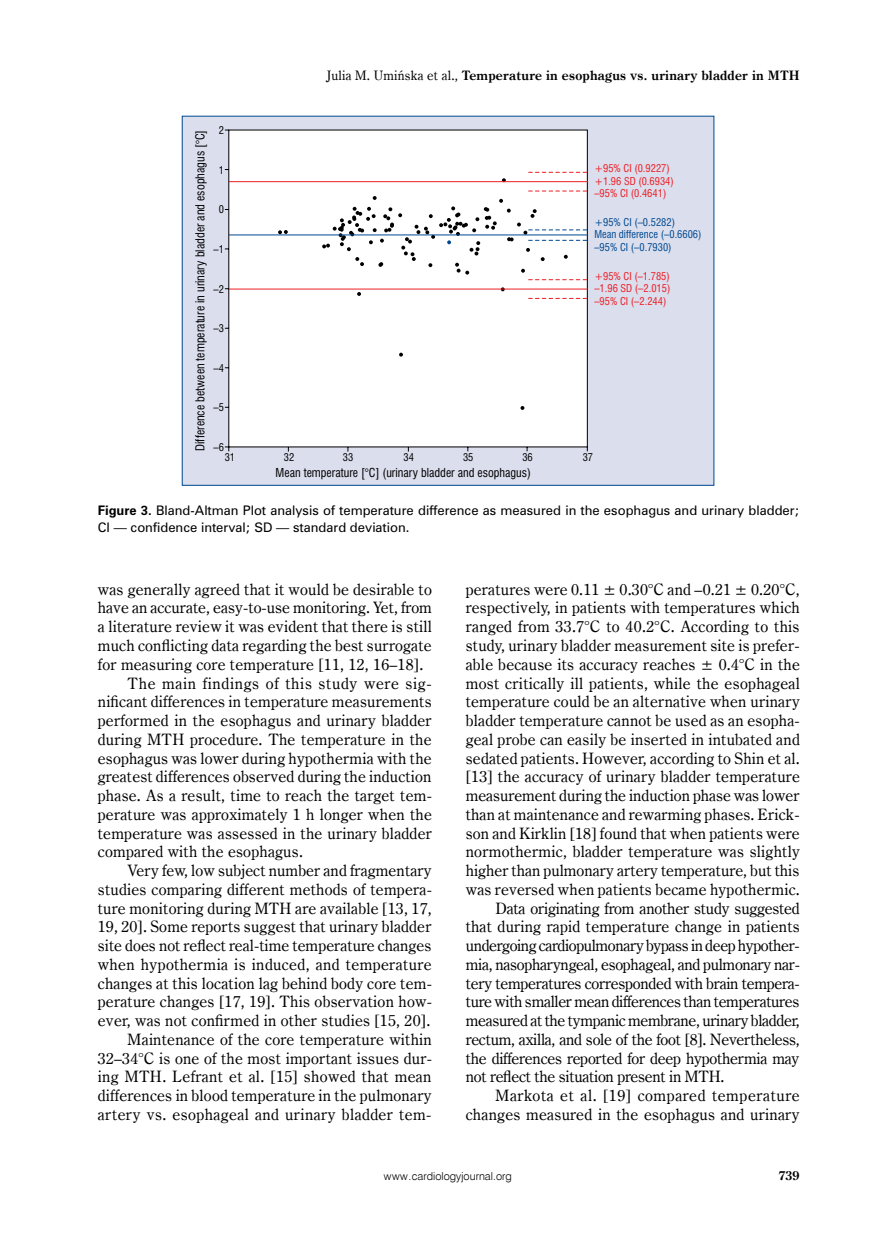
<style>
.page{position:relative;width:872px;height:1234px;background:#fff}
.page>*{position:absolute;margin:0;border:0;box-sizing:border-box;transform-origin:0 0}
.t1{font:15.75px "Century Oldst EU";letter-spacing:.015em;color:#000}
.t2{font:15.75px "Century Oldst EU";letter-spacing:-.015em;color:#000}
.t3{font:15.75px "Century Oldst EU";letter-spacing:-.02em;color:#000}
.t4{font:15.75px "Century Oldst EU";letter-spacing:-.025em;color:#000}
.t5{font:15.75px "Century Oldst EU";letter-spacing:.035em;color:#000}
.t6{font:15.75px "Century Oldst EU";letter-spacing:.04em;color:#000}
.t7{font:700 13.05px "Century Oldst EU";letter-spacing:.015em;color:#000}
.t8{font:700 12.75px "Century Oldst EU";color:#000}
.t9{font:12px/17.2px "Zurich PL";color:#000}
.t10{font:12px "Swis 721 Cn EU";color:#000}
.t11{font:10.95px "Swis 721 Lt EU";color:#000}
.t12{font:10.5px/12.6px "Swis 721 Cn EU";color:#ed1d24}
.t13{font:10.5px/12.6px "Swis 721 Cn EU";color:#004990}
.t14{font:10.5px "Swis 721 Cn EU";color:#000}
.s1{font-weight:400}
.s2{font-weight:700}
</style>
<div class="page">
<div style="left:182px;top:116px;width:532px;height:369px;background:#dbdeed"></div>
<div style="left:224px;top:129px;width:364px;height:323px;background:#fff"></div>
<svg style="left:278px;top:230px;width:10px;height:4px"></svg>
<svg style="left:502px;top:178px;width:4px;height:3px"></svg>
<svg style="left:357px;top:292px;width:4px;height:4px"></svg>
<svg style="left:399px;top:352px;width:4px;height:4px"></svg>
<svg style="left:520px;top:406px;width:4px;height:4px"></svg>
<svg style="left:501px;top:287px;width:4px;height:4px"></svg>
<hr style="left:229px;top:181px;width:359px;height:1px;background:#ed1d24">
<hr style="left:229px;top:234px;width:359px;height:1px;background:#004990">
<hr style="left:229px;top:288px;width:358px;height:1px;background:#ed1d24">
<svg style="left:528px;top:172px;width:60px;height:1px"></svg>
<svg style="left:322px;top:190px;width:266px;height:90px;background:#eeeff0"></svg>
<svg style="left:528px;top:298px;width:60px;height:1px"></svg>
<p class="t14" style="left:219px;top:123px;width:7px">2</p>
<p class="t10" style="left:192px;top:451px;width:322px;rotate:-90deg">Difference between temperature in urinary bladder and esophagus [°C]</p>
<p class="t14" style="left:219px;top:163px;width:7px">1</p>
<p class="t14" style="left:219px;top:203px;width:7px">0</p>
<p class="t14" style="left:214px;top:242px;width:12px">–1</p>
<p class="t14" style="left:214px;top:282px;width:12px">–2</p>
<p class="t14" style="left:214px;top:321px;width:12px">–3</p>
<p class="t14" style="left:214px;top:361px;width:12px">–4</p>
<p class="t14" style="left:214px;top:400px;width:12px">–5</p>
<p class="t14" style="left:214px;top:439px;width:12px">–6</p>
<p class="t14" style="left:225px;top:450px;width:12px">31</p>
<p class="t7" style="left:327px;top:68px;width:474px"><span class="s1">Julia M. Umińska et al.,</span> Temperature in esophagus vs. urinary bladder in MTH</p>
<p class="t12" style="left:594px;top:162px;width:81px">+95% CI (0.9227) +1.96 SD (0.6934) –95% CI (0.4641)</p>
<p class="t13" style="left:594px;top:215px;width:109px">+95% CI (–0.5282)<br>Mean difference (–0.6606) –95% CI (–0.7930)</p>
<p class="t12" style="left:594px;top:269px;width:78px;text-align:justify">+95% CI (–1.785) –1.96 SD (–2.015) –95% CI (–2.244)</p>
<p class="t14" style="left:284px;top:450px;width:12px">32</p>
<p class="t14" style="left:343px;top:450px;width:12px">33</p>
<p class="t14" style="left:403px;top:450px;width:12px">34</p>
<p class="t14" style="left:463px;top:450px;width:12px">35</p>
<p class="t14" style="left:522px;top:450px;width:12px">36</p>
<p class="t14" style="left:582px;top:450px;width:12px">37</p>
<p class="t10" style="left:276px;top:464px;width:257px">Mean temperature [°C] (urinary bladder and esophagus)</p>
<p class="t9" style="left:98px;top:501px;width:703px"><span class="s2">Figure 3.</span> Bland-Altman Plot analysis of temperature difference as measured in the esophagus and urinary bladder;<br>CI — confidence interval; SD — standard deviation.</p>
<p class="t1" style="left:98px;top:579px;width:335px">was generally agreed that it would be desirable to</p>
<p class="t1" style="left:98px;top:598px;width:336px">have an accurate, easy-to-use monitoring. Yet, from</p>
<p class="t1" style="left:98px;top:617px;width:335px">a literature review it was evident that there is still</p>
<p class="t1" style="left:98px;top:635px;width:335px">much conflicting data regarding the best surrogate</p>
<p class="t1" style="left:98px;top:654px;width:327px">for measuring core temperature [11, 12, 16–18].</p>
<p class="t6" style="left:128px;top:673px;width:306px">The main findings of this study were sig-</p>
<p class="t1" style="left:98px;top:692px;width:335px">nificant differences in temperature measurements</p>
<p class="t1" style="left:98px;top:710px;width:335px">performed in the esophagus and urinary bladder</p>
<p class="t1" style="left:98px;top:729px;width:335px">during MTH procedure. The temperature in the</p>
<p class="t1" style="left:98px;top:748px;width:335px">esophagus was lower during hypothermia with the</p>
<p class="t1" style="left:98px;top:766px;width:335px">greatest differences observed during the induction</p>
<p class="t1" style="left:98px;top:785px;width:335px">phase. As a result, time to reach the target tem-</p>
<p class="t1" style="left:98px;top:804px;width:335px">perature was approximately 1 h longer when the</p>
<p class="t1" style="left:98px;top:823px;width:335px">temperature was assessed in the urinary bladder</p>
<p class="t1" style="left:98px;top:841px;width:207px">compared with the esophagus.</p>
<p class="t1" style="left:128px;top:860px;width:306px">Very few, low subject number and fragmentary</p>
<p class="t1" style="left:98px;top:879px;width:335px">studies comparing different methods of tempera-</p>
<p class="t1" style="left:98px;top:898px;width:335px">ture monitoring during MTH are available [13, 17,</p>
<p class="t1" style="left:98px;top:916px;width:335px">19, 20]. Some reports suggest that urinary bladder</p>
<p class="t1" style="left:98px;top:935px;width:335px">site does not reflect real-time temperature changes</p>
<p class="t1" style="left:98px;top:954px;width:335px">when hypothermia is induced, and temperature</p>
<p class="t1" style="left:98px;top:973px;width:335px">changes at this location lag behind body core tem-</p>
<p class="t1" style="left:98px;top:991px;width:335px">perature changes [17, 19]. This observation how-</p>
<p class="t1" style="left:98px;top:1010px;width:334px">ever, was not confirmed in other studies [15, 20].</p>
<p class="t1" style="left:128px;top:1029px;width:306px">Maintenance of the core temperature within</p>
<p class="t1" style="left:98px;top:1048px;width:335px">32–34°C is one of the most important issues dur-</p>
<p class="t1" style="left:98px;top:1066px;width:335px">ing MTH. Lefrant et al. [15] showed that mean</p>
<p class="t1" style="left:98px;top:1085px;width:335px">differences in blood temperature in the pulmonary</p>
<p class="t1" style="left:98px;top:1104px;width:335px">artery vs. esophageal and urinary bladder tem-</p>
<p class="t1" style="left:466px;top:579px;width:335px">peratures were 0.11 ± 0.30°C and –0.21 ± 0.20°C,</p>
<p class="t1" style="left:466px;top:598px;width:335px">respectively, in patients with temperatures which</p>
<p class="t1" style="left:466px;top:617px;width:335px">ranged from 33.7°C to 40.2°C. According to this</p>
<p class="t1" style="left:466px;top:635px;width:335px">study, urinary bladder measurement site is prefer-</p>
<p class="t1" style="left:466px;top:654px;width:335px">able because its accuracy reaches ± 0.4°C in the</p>
<p class="t1" style="left:466px;top:673px;width:335px">most critically ill patients, while the esophageal</p>
<p class="t1" style="left:466px;top:692px;width:335px">temperature could be an alternative when urinary</p>
<p class="t1" style="left:466px;top:710px;width:335px">bladder temperature cannot be used as an esopha-</p>
<p class="t1" style="left:466px;top:729px;width:335px">geal probe can easily be inserted in intubated and</p>
<p class="t1" style="left:466px;top:748px;width:335px">sedated patients. However, according to Shin et al.</p>
<p class="t1" style="left:466px;top:766px;width:335px">[13] the accuracy of urinary bladder temperature</p>
<p class="t1" style="left:466px;top:785px;width:335px">measurement during the induction phase was lower</p>
<p class="t1" style="left:466px;top:804px;width:335px">than at maintenance and rewarming phases. Erick-</p>
<p class="t1" style="left:466px;top:823px;width:335px">son and Kirklin [18] found that when patients were</p>
<p class="t1" style="left:466px;top:841px;width:335px">normothermic, bladder temperature was slightly</p>
<p class="t1" style="left:466px;top:860px;width:335px">higher than pulmonary artery temperature, but this</p>
<p class="t1" style="left:466px;top:879px;width:335px">was reversed when patients became hypothermic.</p>
<p class="t2" style="left:495px;top:898px;width:306px">Data originating from another study suggested</p>
<p class="t1" style="left:466px;top:916px;width:335px">that during rapid temperature change in patients</p>
<p class="t4" style="left:466px;top:935px;width:335px">undergoing cardiopulmonary bypass in deep hypother-</p>
<p class="t2" style="left:466px;top:954px;width:336px">mia, nasopharyngeal, esophageal, and pulmonary nar-</p>
<p class="t2" style="left:466px;top:973px;width:335px">tery temperatures corresponded with brain tempera-</p>
<p class="t3" style="left:466px;top:991px;width:335px">ture with smaller mean differences than temperatures</p>
<p class="t3" style="left:466px;top:1010px;width:335px">measured at the tympanic membrane, urinary bladder,</p>
<p class="t2" style="left:466px;top:1029px;width:336px">rectum, axilla, and sole of the foot [8]. Nevertheless,</p>
<p class="t2" style="left:466px;top:1048px;width:335px">the differences reported for deep hypothermia may</p>
<p class="t2" style="left:466px;top:1066px;width:260px">not reflect the situation present in MTH.</p>
<p class="t5" style="left:495px;top:1085px;width:305px">Markota et al. [19] compared temperature</p>
<p class="t1" style="left:466px;top:1104px;width:335px">changes measured in the esophagus and urinary</p>
<p class="t11" style="left:384px;top:1169px;width:129px">www.cardiologyjournal.org</p>
<p class="t8" style="left:778px;top:1167px;width:23px">739</p>
</div>
